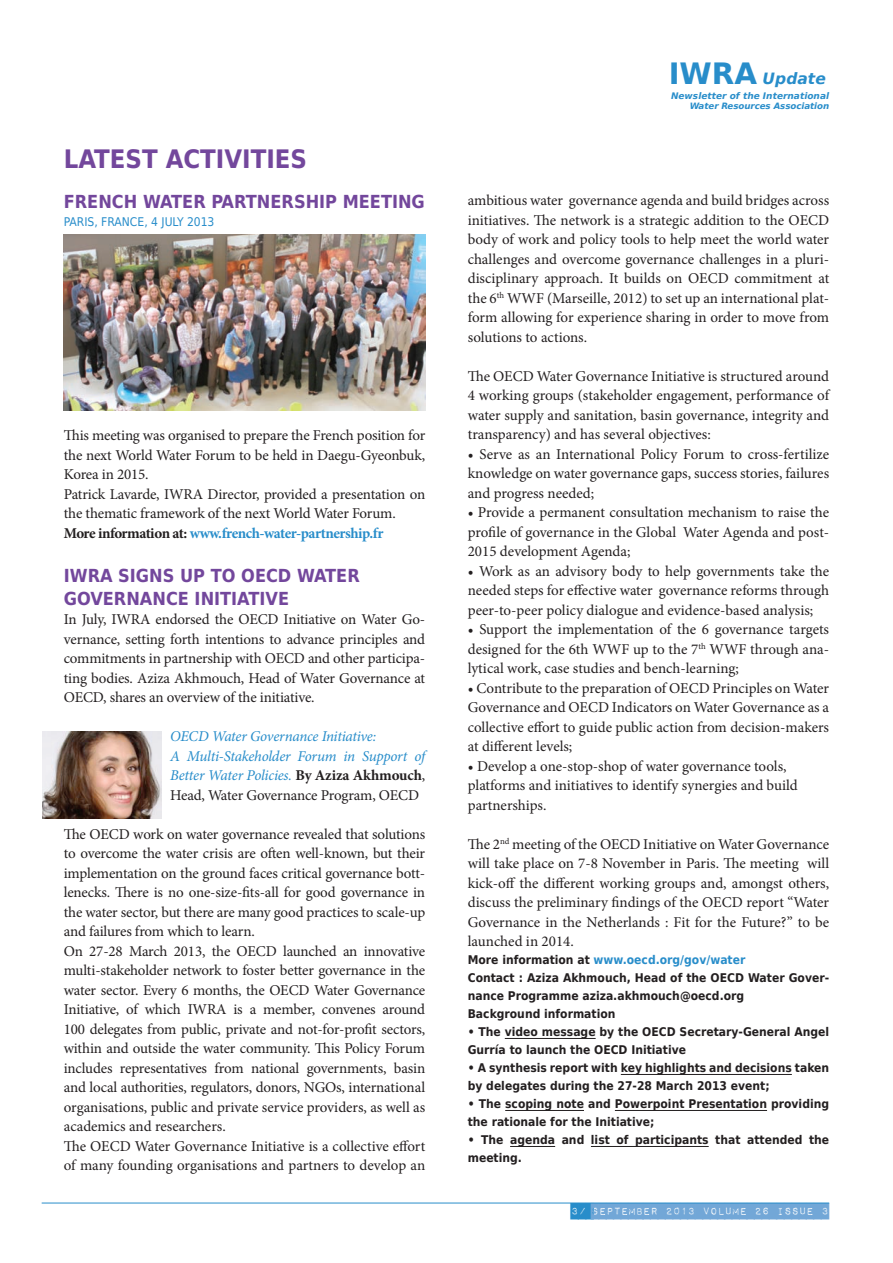
<style>
.page{position:relative;width:893px;height:1263px;background:#fff}
.page>*{position:absolute;margin:0;border:0;box-sizing:border-box;transform-origin:0 0}
.t1{font:700 25.5px "DejaVu Sans Condensed";color:#73479c}
.t2{font:700 18px "DejaVu Sans Condensed";color:#73479c}
.t3{font:italic 700 15.45px "DejaVu Sans";color:#288dca}
.t4{font:15px/19.5px "Minion Pro";letter-spacing:-.01em;color:#231f20;text-align:justify}
.t5{font:italic 15px/19.5px "Minion Pro";letter-spacing:-.02em;color:#288dca}
.t6{font:13.5px "Impact Label";letter-spacing:-.05em;color:#72a7d7}
.t7{font:700 12px/18px "DejaVu Sans Condensed";color:#231f20}
.t8{font:12px "DejaVu Sans Condensed";color:#288dca}
.t9{font:italic 700 9px "DejaVu Sans";color:#288dca}
.t10{font:italic 700 8.7px "DejaVu Sans";letter-spacing:-.01em;color:#288dca}
.s1{font-weight:700}
.s2{font-weight:700;color:#288dca}
.s3{font-weight:700;font-style:normal;color:#231f20}
.s4{font-style:normal;color:#231f20}
.s5{font-style:normal;font-size:29.25px}
.s6{color:#288dca}
</style>
<div class="page">
<hr style="left:42px;top:1203px;width:787px;height:1px;background:#288dca">
<hr style="left:505px;top:1038px;width:91px;height:1px;background:#231f20">
<hr style="left:621px;top:1074px;width:171px;height:1px;background:#231f20">
<hr style="left:505px;top:1110px;width:79px;height:1px;background:#231f20">
<hr style="left:615px;top:1110px;width:152px;height:1px;background:#231f20">
<hr style="left:510px;top:1146px;width:45px;height:1px;background:#231f20">
<hr style="left:591px;top:1146px;width:118px;height:1px;background:#231f20">
<img style="left:64px;top:235px;width:361px;height:175px">
<img style="left:43px;top:731px;width:119px;height:88px">
<h1 class="t1" style="left:64px;top:138px;width:17px">LATEST</h1>
<h1 class="t1" style="left:166px;top:138px;width:15px">ACTIVITIES</h1>
<p class="t2" style="left:64px;top:187px;width:363px">F rench Water Partnership m eeting</p>
<p class="t8" style="left:64px;top:212px;width:152px">PARIS, FRANCE, 4 JULY 2013</p>
<p class="t4" style="left:64px;top:426px;width:363px;text-align:left">This meeting was organised to prepare the French position for the next World Water Forum to be held in Daegu‐Gyeonbuk, Korea in 2015.<br>Patrick Lavarde, IWRA Director, provided a presentation on the thematic framework of the next World Water Forum.<br><span class="s1">More information at:</span> <span class="s2">www.french-water-partnership.fr</span></p>
<p class="t2" style="left:64px;top:561px;width:191px">IWRA signs up to OECD</p>
<p class="t2" style="left:297px;top:561px;width:64px">Water</p>
<p class="t2" style="left:64px;top:583px;width:227px">Governance I nitiative</p>
<p class="t4" style="left:64px;top:609px;width:363px">In July, IWRA endorsed the OECD Initiative on Water Go&shy;vernance, setting forth intentions to advance principles and commitments in partnership with OECD and other participa&shy;ting bodies. Aziza Akhmouch, Head of Water Governance at OECD, shares an overview of the initiative.</p>
<p class="t5" style="left:170px;top:726px;width:257px">OECD Water Governance Initiative:<br>A Multi-Stakeholder Forum in Support of Better Water Policies. <span class="s3">By Aziza Akhmouch</span><span class="s4">, Head, Water Governance Program, OECD</span></p>
<p class="t4" style="left:64px;top:824px;width:363px;text-align:left">The OECD work on water governance revealed that solutions to overcome the water crisis are often well-known, but their implementation on the ground faces critical governance bott&shy;lenecks. There is no one-size-fits-all for good governance in the water sector, but there are many good practices to scale-up and failures from which to learn.<br>On 27-28 March 2013, the OECD launched an innovative multi-stakeholder network to foster better governance in the water sector. Every 6 months, the OECD Water Governance Initiative, of which IWRA is a member, convenes around 100 delegates from public, private and not-for-profit sectors, within and outside the water community. This Policy Forum includes representatives from national governments, basin and local authorities, regulators, donors, NGOs, international organisations, public and private service providers, as well as academics and researchers.<br>The OECD Water Governance Initiative is a collective effort of many founding organisations and partners to develop an</p>
<p class="t3" style="left:669px;top:66px;width:159px"><span class="s5">IWRA</span> Update</p>
<p class="t9" style="left:671px;top:89px;width:160px">Newsletter of the International</p>
<p class="t10" style="left:690px;top:99px;width:141px">Water Resources Association</p>
<p class="t4" style="left:468px;top:191px;width:363px">ambitious water governance agenda and build bridges across initiatives. The network is a strategic addition to the OECD body of work and policy tools to help meet the world water challenges and overcome governance challenges in a pluri&shy;disciplinary approach. It builds on OECD commitment at the 6<sup>th</sup> WWF (Marseille, 2012) to set up an international plat&shy;form allowing for experience sharing in order to move from solutions to actions.</p>
<p class="t4" style="left:468px;top:366px;width:363px">The OECD Water Governance Initiative is structured around 4 working groups (stakeholder engagement, performance of water supply and sanitation, basin governance, integrity and transparency) and has several objectives:</p>
<p class="t4" style="left:468px;top:444px;width:363px">• Serve as an International Policy Forum to cross-fertilize knowledge on water governance gaps, success stories, failures and progress needed;</p>
<p class="t4" style="left:468px;top:503px;width:363px">• Provide a permanent consultation mechanism to raise the profile of governance in the Global Water Agenda and post-2015 development Agenda;</p>
<p class="t4" style="left:468px;top:561px;width:363px">• Work as an advisory body to help governments take the needed steps for effective water governance reforms through peer-to-peer policy dialogue and evidence-based analysis;</p>
<p class="t4" style="left:468px;top:620px;width:363px">• Support the implementation of the 6 governance targets designed for the 6th WWF up to the 7<sup>th</sup> WWF through ana&shy;lytical work, case studies and bench-learning;</p>
<p class="t4" style="left:468px;top:678px;width:363px">• Contribute to the preparation of OECD Principles on Water Governance and OECD Indicators on Water Governance as a collective effort to guide public action from decision-makers at different levels;</p>
<p class="t4" style="left:468px;top:756px;width:332px;text-align:left">• Develop a one-stop-shop of water governance tools, platforms and initiatives to identify synergies and build partnerships.</p>
<p class="t4" style="left:468px;top:834px;width:363px">The 2<sup>nd</sup> meeting of the OECD Initiative on Water Governance will take place on 7-8 November in Paris. The meeting will kick-off the different working groups and, amongst others, discuss the preliminary findings of the OECD report “Water Governance in the Netherlands : Fit for the Future?” to be launched in 2014.</p>
<p class="t7" style="left:468px;top:950px;width:363px">More information at <span class="s6">www.oecd.org/gov/water<br></span>Contact : Aziza Akhmouch, Head of the OECD Water Gover&shy;nance Programme aziza.akhmouch@oecd.org<br>Background information</p>
<p class="t7" style="left:468px;top:1022px;width:184px">• The video message by the OECD</p>
<p class="t7" style="left:680px;top:1022px;width:151px">Secretary-General Angel</p>
<p class="t7" style="left:468px;top:1040px;width:136px">Gurría to launch the OECD</p>
<p class="t7" style="left:631px;top:1040px;width:56px">I nitiative</p>
<p class="t7" style="left:468px;top:1058px;width:363px">• A synthesis report with key highlights and decisions taken by delegates during the 27-28 March 2013 event;</p>
<p class="t7" style="left:468px;top:1094px;width:363px">• The scoping note and Powerpoint Presentation providing the rationale for the Initiative;</p>
<p class="t7" style="left:468px;top:1130px;width:363px">• The agenda and list of participants that attended the meeting.</p>
<p class="t6" style="left:571px;top:1202px;width:260px"><span class="s6">3/</span> SEPTEMBER 2013 VOLUME 26 ISSUE 3</p>
</div>
